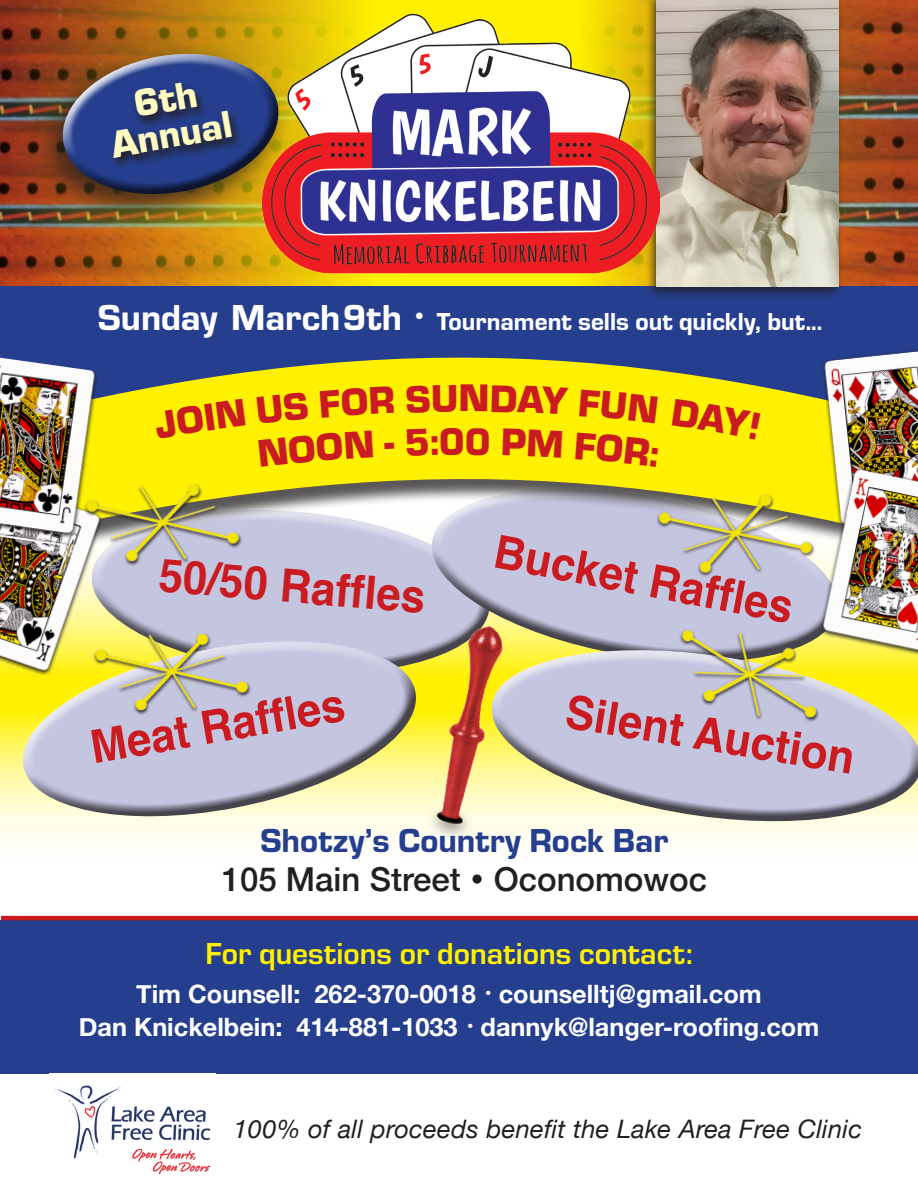
<style>
.page{position:relative;width:918px;height:1188px;background:#fff}
.page>*{position:absolute;margin:0;border:0;box-sizing:border-box;transform-origin:0 0}
.t1{font:700 46.05px "Helvetica";color:#ca1b21;scale:.95 1}
.t2{font:900 40.05px "Eurostile";color:#ca1b21}
.t3{font:900 39.6px/36px "Eurostile";color:#fffac1;text-align:center}
.t4{font:34.5px "Eurostile Hea";color:#253f8e}
.t5{font:500 33px "Helvetica Neue";color:#231f20}
.t6{font:700 31.5px "Eurostile";color:#fff101}
.t7{font:25.5px "Eurostile Hea";color:#fff}
.t8{font:italic 25.5px "Helvetica Neue";letter-spacing:.01em;color:#231f20}
.t9{font:700 25.35px "Helvetica Neue";color:#fff}
.s1{font-size:37.5px}
.s2{font-size:25.5px}
.s3{font-size:19.8px}
</style>
<div class="page">
<div style="left:118px;top:578px;width:299px;height:33px;background:#c4c5df"></div>
<svg style="left:417px;top:578px;width:232px;height:85px;background:#bbbcd3"></svg>
<img style="left:0;top:0;width:189px;height:286px">
<img style="left:189px;top:0;width:729px;height:286px">
<div style="left:0;top:286px;width:918px;height:137px;background:#253f8e"></div>
<div style="left:0;top:920px;width:918px;height:153px;background:#253f8e"></div>
<img style="left:55px;top:1085px;width:156px;height:90px">
<div style="left:31px;top:42px;width:260px;height:186px;background:#231f20;opacity:.75"></div>
<img style="left:49px;top:37px;width:213px;height:175px">
<svg style="left:110px;top:81px;width:133px;height:89px;background:#233775"></svg>
<div style="left:0;top:360px;width:918px;height:218px;background:#c4c5df"></div>
<svg style="left:0;top:357px;width:816px;height:199px;fill:#fff101"></svg>
<img style="left:0;top:548px;width:118px;height:136px">
<img style="left:0;top:358px;width:108px;height:190px">
<img style="left:816px;top:350px;width:102px;height:114px">
<img style="left:813px;top:464px;width:105px;height:160px">
<svg style="left:7px;top:611px;width:414px;height:169px;background:#c7c5bc"></svg>
<svg style="left:15px;top:663px;width:411px;height:178px;background:#d5d3c1"></svg>
<div style="left:426px;top:806px;width:49px;height:35px;background:#fffef4"></div>
<img style="left:426px;top:620px;width:87px;height:218px">
<svg style="left:487px;top:624px;width:431px;height:53px;background:#d8ce8b"></svg>
<svg style="left:479px;top:677px;width:439px;height:164px;background:#d3d1c4"></svg>
<hr style="left:1px;top:916px;width:917px;height:4px;background:#ca1b21">
<img style="left:641px;top:467px;width:186px;height:133px">
<img style="left:68px;top:456px;width:186px;height:135px">
<img style="left:77px;top:605px;width:187px;height:135px">
<img style="left:649px;top:588px;width:196px;height:174px">
<div style="left:646px;top:0;width:198px;height:301px;background:#231f20;opacity:.75"></div>
<img style="left:657px;top:0;width:181px;height:286px">
<img style="left:262px;top:3px;width:398px;height:278px">
<div style="left:154px;top:399px;width:92px;height:40px;background:#fff101"></div>
<div style="left:257px;top:392px;width:52px;height:32px;background:#fff101"></div>
<div style="left:320px;top:386px;width:74px;height:32px;background:#fff101"></div>
<svg style="left:406px;top:385px;width:51px;height:28px"></svg>
<div style="left:492px;top:385px;width:77px;height:30px;background:#fff101"></div>
<div style="left:579px;top:389px;width:79px;height:34px;background:#fff101"></div>
<div style="left:672px;top:399px;width:89px;height:41px;background:#fff101"></div>
<div style="left:258px;top:431px;width:115px;height:36px;background:#fff101"></div>
<svg style="left:385px;top:442px;width:9px;height:7px"></svg>
<svg style="left:406px;top:428px;width:32px;height:28px"></svg>
<svg style="left:467px;top:428px;width:22px;height:27px"></svg>
<div style="left:503px;top:429px;width:59px;height:29px;background:#fff101"></div>
<div style="left:575px;top:432px;width:83px;height:35px;background:#fff101"></div>
<p class="t3" style="left:102px;top:89px;width:123px;rotate:-10deg">6th<br>Annual</p>
<p class="t7" style="left:98px;top:303px;width:726px"><span class="s1">Sunday March 9th</span> <sup>•</sup> Tournament sells out quickly, but...</p>
<h2 class="t2" style="left:459px;top:369px;width:33px">N</h2>
<h2 class="t2" style="left:439px;top:413px;width:27px">0</h2>
<p class="t1" style="left:162px;top:543px;width:283px;rotate:5deg">50/50 Raffl es</p>
<p class="t1" style="left:501px;top:519px;width:321px;rotate:11deg">Bucket Raffl es</p>
<p class="t1" style="left:85px;top:717px;width:272px;rotate:-10deg">Meat Raffl es</p>
<p class="t1" style="left:571px;top:681px;width:309px;rotate:9deg">Silent Auction</p>
<p class="t4" style="left:260px;top:817px;width:410px">Shotzy’s Country Rock Bar</p>
<p class="t5" style="left:222px;top:853px;width:487px">105 Main Street <span class="s2">•</span> Oconomowoc</p>
<p class="t6" style="left:205px;top:931px;width:489px">For questions or donations contact:</p>
<p class="t9" style="left:136px;top:974px;width:627px">Tim Counsell: 262-370-0018 <span class="s3">•</span> counselltj@gmail.com</p>
<p class="t9" style="left:79px;top:1007px;width:742px">Dan Knickelbein: 414-881-1033 <span class="s3">•</span> dannyk@langer-roofing.com</p>
<p class="t8" style="left:234px;top:1110px;width:630px">100% of all proceeds benefit the Lake Area Free Clinic</p>
</div>
